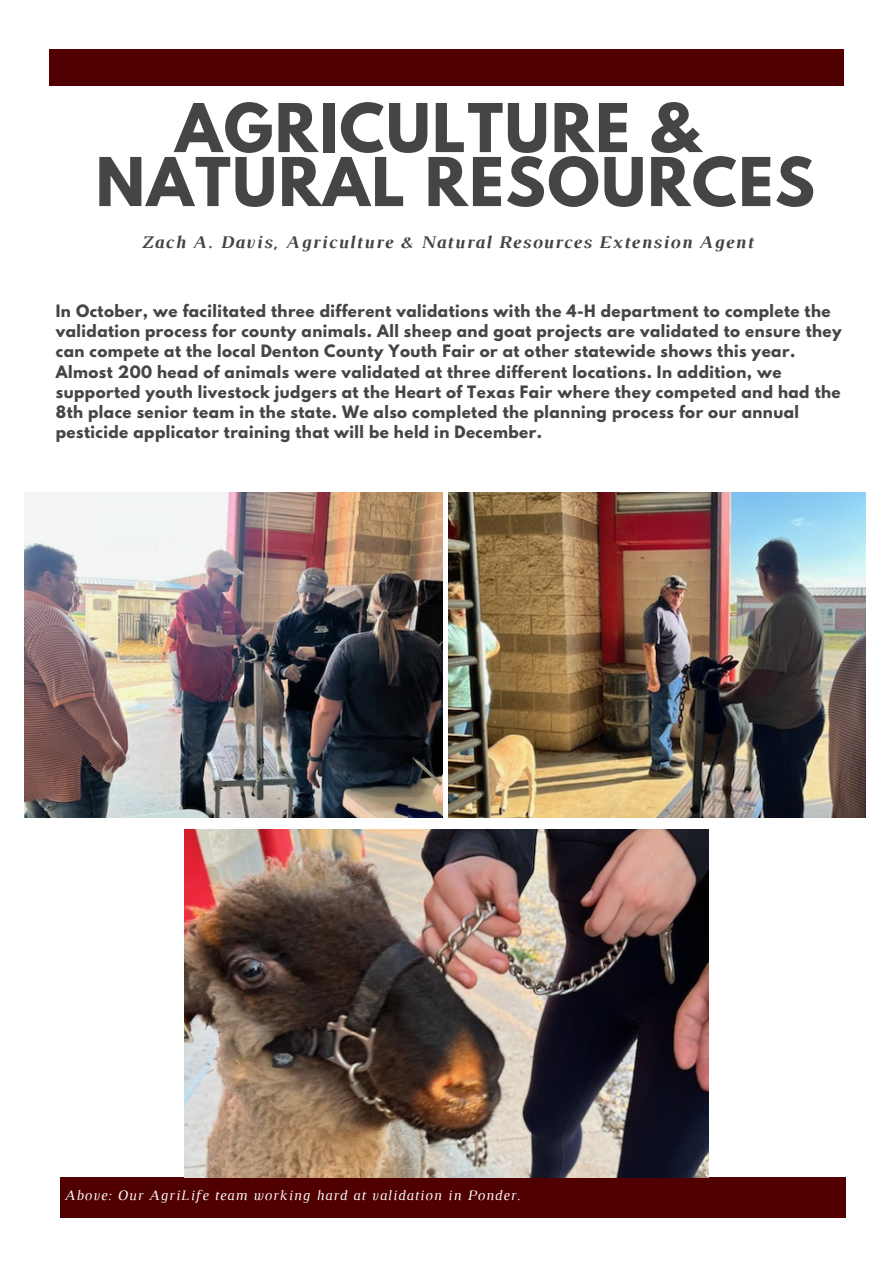
<style>
.page{position:relative;width:893px;height:1264px;background:#fff}
.page>*{position:absolute;margin:0;border:0;box-sizing:border-box;transform-origin:0 0}
.t1{font:700 59.55px "League Spartan";letter-spacing:.03em;color:#464544}
.t2{font:italic 700 18.15px "Luthier";letter-spacing:.06em;color:#464544}
.t3{font:700 15.15px/20.2px "League Spartan";letter-spacing:.03em;color:#464544}
.t4{font:italic 14.7px "Luthier";letter-spacing:.06em;color:#fff}
</style>
<div class="page">
<div style="left:49px;top:49px;width:794px;height:36px;background:#500000"></div>
<div style="left:60px;top:1177px;width:785px;height:40px;background:#500000"></div>
<img style="left:448px;top:493px;width:417px;height:324px">
<img style="left:184px;top:829px;width:524px;height:348px">
<img style="left:24px;top:493px;width:418px;height:324px">
<p class="t1" style="left:175px;top:98px;width:525px">AGRICULTURE &amp;</p>
<p class="t1" style="left:96px;top:152px;width:720px">NATURAL RESOURCES</p>
<p class="t2" style="left:140px;top:236px;width:614px">Zach A. Davis, Agriculture &amp; Natural Resources Extension Agent</p>
<p class="t3" style="left:56px;top:302px;width:787px">In October, we facilitated three different validations with the 4-H department to complete the validation process for county animals. All sheep and goat projects are validated to ensure they can compete at the local Denton County Youth Fair or at other statewide shows this year.</p>
<p class="t3" style="left:56px;top:363px;width:786px">Almost 200 head of animals were validated at three different locations. In addition, we supported youth livestock judgers at the Heart of Texas Fair where they competed and had the 8th place senior team in the state. We also completed the planning process for our annual pesticide applicator training that will be held in December.</p>
<p class="t4" style="left:65px;top:1189px;width:457px">Above: Our AgriLife team working hard at validation in Ponder.</p>
</div>
